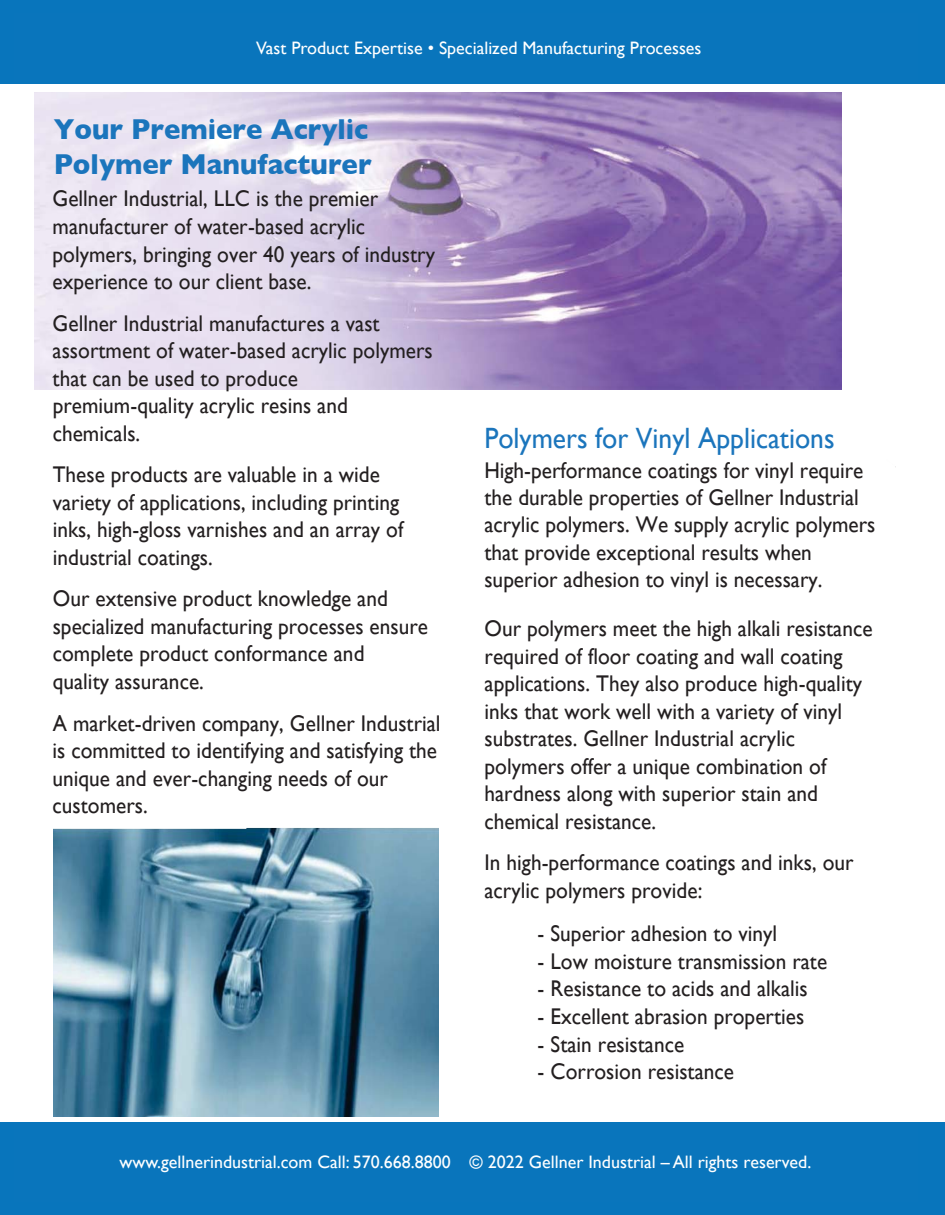
<style>
.page{position:relative;width:945px;height:1215px;background:#fff}
.page>*{position:absolute;margin:0;border:0;box-sizing:border-box;transform-origin:0 0}
.t1{font:700 29.4px/35.2px "Gill Sans";color:#1b75bc;scale:.94 1}
.t2{font:29.4px "Gill Sans";color:#1b75bc;scale:.94 1}
.t3{font:22.65px/27.5px "Gill Sans";color:#231f20;scale:.94 1}
.t4{font:18px "Gill Sans";color:#fff}
</style>
<div class="page">
<div style="left:0;top:1123px;width:945px;height:92px;background:#0875bc"></div>
<div style="left:1px;top:0;width:944px;height:84px;background:#0875bc"></div>
<img style="left:35px;top:93px;width:807px;height:297px">
<img style="left:53px;top:828px;width:385px;height:289px">
<p class="t4" style="left:256px;top:37px;width:447px">Vast Product Expertise • Specialized Manufacturing Processes</p>
<p class="t1" style="left:54px;top:111px;width:340px">Your Premiere Acrylic<br>Polymer Manufacturer</p>
<p class="t3" style="left:53px;top:185px;width:408px">Gellner Industrial, LLC is the premier manufacturer of water-based acrylic polymers, bringing over 40 years of industry experience to our client base.</p>
<p class="t3" style="left:53px;top:309px;width:406px">Gellner Industrial manufactures a vast assortment of water-based acrylic polymers that can be used to produce premium-quality acrylic resins and chemicals.</p>
<p class="t3" style="left:53px;top:461px;width:375px">These products are valuable in a wide variety of applications, including printing inks, high-gloss varnishes and an array of industrial coatings.</p>
<p class="t3" style="left:53px;top:585px;width:401px">Our extensive product knowledge and specialized manufacturing processes ensure complete product conformance and<br>quality assurance.</p>
<p class="t3" style="left:53px;top:709px;width:414px">A market-driven company, Gellner Industrial is committed to identifying and satisfying the unique and ever-changing needs of our customers.</p>
<p class="t2" style="left:484px;top:421px;width:374px">Polymers for Vinyl Applications</p>
<p class="t3" style="left:484px;top:456px;width:417px">High-performance coatings for vinyl require the durable properties of Gellner Industrial acrylic polymers. We supply acrylic polymers that provide exceptional results when superior adhesion to vinyl is necessary.</p>
<p class="t3" style="left:484px;top:615px;width:414px">Our polymers meet the high alkali resistance required of floor coating and wall coating applications. They also produce high-quality inks that work well with a variety of vinyl substrates. Gellner Industrial acrylic polymers offer a unique combination of hardness along with superior stain and chemical resistance.</p>
<p class="t3" style="left:484px;top:849px;width:394px">In high-performance coatings and inks, our acrylic polymers provide:</p>
<p class="t3" style="left:537px;top:920px;width:257px">- Superior adhesion to vinyl</p>
<p class="t3" style="left:537px;top:947px;width:310px">- Low moisture transmission rate</p>
<p class="t3" style="left:537px;top:975px;width:289px">- Resistance to acids and alkalis</p>
<p class="t3" style="left:537px;top:1002px;width:285px">- Excellent abrasion properties</p>
<p class="t3" style="left:537px;top:1030px;width:158px">- Stain resistance</p>
<p class="t3" style="left:537px;top:1057px;width:211px">- Corrosion resistance</p>
<p class="t4" style="left:120px;top:1151px;width:693px">www.gellnerindustrial.com Call: 570.668.8800 © 2022 Gellner Industrial – All rights reserved.</p>
</div>
